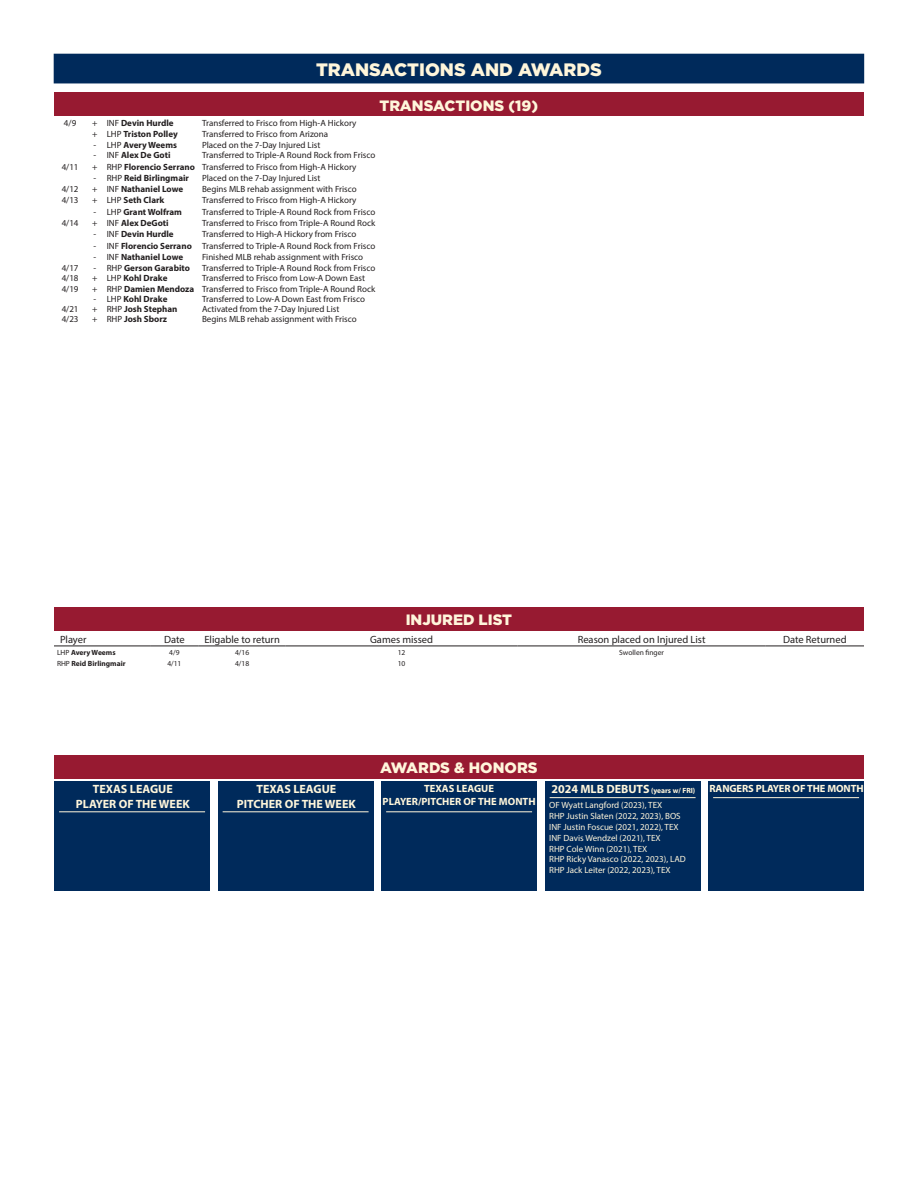
<style>
.page{position:relative;width:918px;height:1188px;background:#fff}
.page>*{position:absolute;margin:0;border:0;box-sizing:border-box;transform-origin:0 0}
.t1{font:900 18px "Gotham";color:#fff6db}
.t2{font:900 15px "Gotham";color:#fff6db}
.t3{font:700 12px "Myriad Pro";color:#fff6db}
.t4{font:10.5px "Myriad Pro";color:#231f20}
.t5{font:700 10.5px "Myriad Pro";color:#fff6db}
.t6{font:9px "Myriad Pro";color:#231f20}
.t7{font:700 9px "Myriad Pro";color:#231f20}
.t8{font:9px "Myriad Pro";color:#fff6db}
.t9{font:7.5px "Myriad Pro";color:#231f20}
.t10{font:700 7.5px "Myriad Pro";color:#231f20}
.s1{font-weight:400}
.s2{font-size:7.5px}
</style>
<div class="page">
<div style="left:54px;top:54px;width:810px;height:29px;background:#002a5b"></div>
<div style="left:54px;top:92px;width:810px;height:24px;background:#971a31"></div>
<div style="left:55px;top:782px;width:155px;height:109px;background:#002a5b"></div>
<hr style="left:59px;top:812px;width:146px;height:1px;background:#fff6db">
<div style="left:218px;top:782px;width:156px;height:109px;background:#002a5b"></div>
<hr style="left:223px;top:812px;width:146px;height:1px;background:#fff6db">
<div style="left:382px;top:782px;width:155px;height:109px;background:#002a5b"></div>
<hr style="left:386px;top:812px;width:146px;height:1px;background:#fff6db">
<div style="left:545px;top:782px;width:156px;height:109px;background:#002a5b"></div>
<hr style="left:550px;top:797px;width:146px;height:1px;background:#fff6db">
<div style="left:709px;top:782px;width:155px;height:109px;background:#002a5b"></div>
<hr style="left:713px;top:797px;width:146px;height:1px;background:#fff6db">
<div style="left:54px;top:755px;width:810px;height:23px;background:#971a31"></div>
<div style="left:54px;top:608px;width:810px;height:23px;background:#971a31"></div>
<hr style="left:54px;top:646px;width:96px;height:1px;background:#231f20">
<hr style="left:150px;top:646px;width:49px;height:1px;background:#231f20">
<hr style="left:199px;top:646px;width:87px;height:1px;background:#231f20">
<hr style="left:286px;top:646px;width:232px;height:1px;background:#231f20">
<hr style="left:518px;top:646px;width:248px;height:1px;background:#231f20">
<hr style="left:766px;top:646px;width:98px;height:1px;background:#231f20">
<p class="t1" style="left:316px;top:59px;width:287px">TRANSACTIONS AND AWARDS</p>
<p class="t2" style="left:379px;top:97px;width:160px">TRANSACTIONS (19)</p>
<p class="t6" style="left:64px;top:118px;width:14px">4/9</p>
<p class="t6" style="left:92px;top:118px;width:7px">+</p>
<p class="t7" style="left:107px;top:117px;width:69px"><span class="s1">INF</span> Devin Hurdle</p>
<p class="t6" style="left:202px;top:118px;width:156px">Transferred to Frisco from High-A Hickory</p>
<p class="t6" style="left:92px;top:128px;width:7px">+</p>
<p class="t7" style="left:107px;top:128px;width:73px"><span class="s1">LHP</span> Triston Polley</p>
<p class="t6" style="left:202px;top:128px;width:128px">Transferred to Frisco from Arizona</p>
<p class="t6" style="left:93px;top:139px;width:4px">-</p>
<p class="t7" style="left:107px;top:139px;width:72px"><span class="s1">LHP</span> Avery Weems</p>
<p class="t6" style="left:202px;top:139px;width:120px">Placed on the 7-Day Injured List</p>
<p class="t6" style="left:93px;top:150px;width:4px">-</p>
<p class="t7" style="left:107px;top:150px;width:65px"><span class="s1">INF</span> Alex De Goti</p>
<p class="t6" style="left:202px;top:150px;width:175px">Transferred to Triple-A Round Rock from Frisco</p>
<p class="t6" style="left:62px;top:162px;width:18px">4/11</p>
<p class="t6" style="left:92px;top:162px;width:7px">+</p>
<p class="t7" style="left:107px;top:161px;width:90px"><span class="s1">RHP</span> Florencio Serrano</p>
<p class="t6" style="left:202px;top:162px;width:156px">Transferred to Frisco from High-A Hickory</p>
<p class="t6" style="left:93px;top:173px;width:4px">-</p>
<p class="t7" style="left:107px;top:172px;width:84px"><span class="s1">RHP</span> Reid Birlingmair</p>
<p class="t6" style="left:202px;top:173px;width:120px">Placed on the 7-Day Injured List</p>
<p class="t6" style="left:62px;top:183px;width:18px">4/12</p>
<p class="t6" style="left:92px;top:183px;width:7px">+</p>
<p class="t7" style="left:107px;top:183px;width:78px"><span class="s1">INF</span> Nathaniel Lowe</p>
<p class="t6" style="left:202px;top:183px;width:156px">Begins MLB rehab assignment with Frisco</p>
<p class="t6" style="left:62px;top:194px;width:18px">4/13</p>
<p class="t6" style="left:92px;top:194px;width:7px">+</p>
<p class="t7" style="left:107px;top:194px;width:59px"><span class="s1">LHP</span> Seth Clark</p>
<p class="t6" style="left:202px;top:194px;width:156px">Transferred to Frisco from High-A Hickory</p>
<p class="t6" style="left:93px;top:206px;width:4px">-</p>
<p class="t7" style="left:107px;top:206px;width:77px"><span class="s1">LHP</span> Grant Wolfram</p>
<p class="t6" style="left:202px;top:206px;width:175px">Transferred to Triple-A Round Rock from Frisco</p>
<p class="t6" style="left:62px;top:218px;width:18px">4/14</p>
<p class="t6" style="left:92px;top:218px;width:7px">+</p>
<p class="t7" style="left:107px;top:217px;width:63px"><span class="s1">INF</span> Alex DeGoti</p>
<p class="t6" style="left:202px;top:218px;width:175px">Transferred to Frisco from Triple-A Round Rock</p>
<p class="t6" style="left:93px;top:229px;width:4px">-</p>
<p class="t7" style="left:107px;top:229px;width:69px"><span class="s1">INF</span> Devin Hurdle</p>
<p class="t6" style="left:202px;top:229px;width:156px">Transferred to High-A Hickory from Frisco</p>
<p class="t6" style="left:93px;top:240px;width:4px">-</p>
<p class="t7" style="left:107px;top:240px;width:87px"><span class="s1">INF</span> Florencio Serrano</p>
<p class="t6" style="left:202px;top:240px;width:175px">Transferred to Triple-A Round Rock from Frisco</p>
<p class="t6" style="left:93px;top:252px;width:4px">-</p>
<p class="t7" style="left:107px;top:251px;width:78px"><span class="s1">INF</span> Nathaniel Lowe</p>
<p class="t6" style="left:202px;top:252px;width:163px">Finished MLB rehab assignment with Frisco</p>
<p class="t6" style="left:62px;top:262px;width:18px">4/17</p>
<p class="t6" style="left:93px;top:262px;width:4px">-</p>
<p class="t7" style="left:107px;top:262px;width:85px"><span class="s1">RHP</span> Gerson Garabito</p>
<p class="t6" style="left:202px;top:262px;width:175px">Transferred to Triple-A Round Rock from Frisco</p>
<p class="t6" style="left:62px;top:273px;width:18px">4/18</p>
<p class="t6" style="left:92px;top:273px;width:7px">+</p>
<p class="t7" style="left:107px;top:273px;width:62px"><span class="s1">LHP</span> Kohl Drake</p>
<p class="t6" style="left:202px;top:273px;width:164px">Transferred to Frisco from Low-A Down East</p>
<p class="t6" style="left:62px;top:283px;width:18px">4/19</p>
<p class="t6" style="left:92px;top:283px;width:7px">+</p>
<p class="t7" style="left:107px;top:283px;width:89px"><span class="s1">RHP</span> Damien Mendoza</p>
<p class="t6" style="left:202px;top:283px;width:175px">Transferred to Frisco from Triple-A Round Rock</p>
<p class="t6" style="left:93px;top:293px;width:4px">-</p>
<p class="t7" style="left:107px;top:293px;width:62px"><span class="s1">LHP</span> Kohl Drake</p>
<p class="t6" style="left:202px;top:293px;width:164px">Transferred to Low-A Down East from Frisco</p>
<p class="t6" style="left:62px;top:303px;width:18px">4/21</p>
<p class="t6" style="left:92px;top:303px;width:7px">+</p>
<p class="t7" style="left:107px;top:303px;width:72px"><span class="s1">RHP</span> Josh Stephan</p>
<p class="t6" style="left:202px;top:303px;width:139px">Activated from the 7-Day Injured List</p>
<p class="t6" style="left:62px;top:313px;width:18px">4/23</p>
<p class="t6" style="left:92px;top:313px;width:7px">+</p>
<p class="t7" style="left:107px;top:313px;width:62px"><span class="s1">RHP</span> Josh Sborz</p>
<p class="t6" style="left:202px;top:313px;width:156px">Begins MLB rehab assignment with Frisco</p>
<p class="t2" style="left:406px;top:611px;width:108px">INJURED LIST</p>
<p class="t4" style="left:60px;top:633px;width:28px">Player</p>
<p class="t4" style="left:164px;top:633px;width:22px">Date</p>
<p class="t4" style="left:204px;top:633px;width:77px">Eligable to return</p>
<p class="t4" style="left:370px;top:633px;width:65px">Games missed</p>
<p class="t4" style="left:578px;top:633px;width:129px">Reason placed on Injured List</p>
<p class="t4" style="left:783px;top:633px;width:65px">Date Returned</p>
<p class="t10" style="left:57px;top:647px;width:60px"><span class="s1">LHP</span> Avery Weems</p>
<p class="t9" style="left:169px;top:647px;width:12px">4/9</p>
<p class="t9" style="left:235px;top:647px;width:16px">4/16</p>
<p class="t9" style="left:398px;top:647px;width:9px">12</p>
<p class="t9" style="left:619px;top:647px;width:46px">Swollen finger</p>
<p class="t10" style="left:57px;top:659px;width:70px"><span class="s1">RHP</span> Reid Birlingmair</p>
<p class="t9" style="left:167px;top:659px;width:16px">4/11</p>
<p class="t9" style="left:235px;top:659px;width:16px">4/18</p>
<p class="t9" style="left:398px;top:659px;width:9px">10</p>
<p class="t3" style="left:93px;top:781px;width:81px">TEXAS LEAGUE</p>
<p class="t3" style="left:76px;top:796px;width:115px">PLAYER OF THE WEEK</p>
<p class="t3" style="left:256px;top:781px;width:81px">TEXAS LEAGUE</p>
<p class="t3" style="left:237px;top:796px;width:120px">PITCHER OF THE WEEK</p>
<p class="t2" style="left:380px;top:759px;width:159px">AWARDS &amp; HONORS</p>
<p class="t5" style="left:424px;top:782px;width:71px">TEXAS LEAGUE</p>
<p class="t5" style="left:383px;top:794px;width:154px">PLAYER/PITCHER OF THE MONTH</p>
<p class="t3" style="left:551px;top:781px;width:145px">2024 MLB DEBUTS <span class="s2">(years w/ FRI)</span></p>
<p class="t5" style="left:709px;top:782px;width:156px">RANGERS PLAYER OF THE MONTH</p>
<p class="t8" style="left:549px;top:800px;width:115px">OF Wyatt Langford (2023), TEX</p>
<p class="t8" style="left:549px;top:811px;width:133px">RHP Justin Slaten (2022, 2023), BOS</p>
<p class="t8" style="left:549px;top:821px;width:131px">INF Justin Foscue (2021, 2022), TEX</p>
<p class="t8" style="left:549px;top:832px;width:113px">INF Davis Wendzel (2021), TEX</p>
<p class="t8" style="left:549px;top:843px;width:100px">RHP Cole Winn (2021), TEX</p>
<p class="t8" style="left:549px;top:854px;width:138px">RHP Ricky Vanasco (2022, 2023), LAD</p>
<p class="t8" style="left:549px;top:865px;width:123px">RHP Jack Leiter (2022, 2023), TEX</p>
</div>
